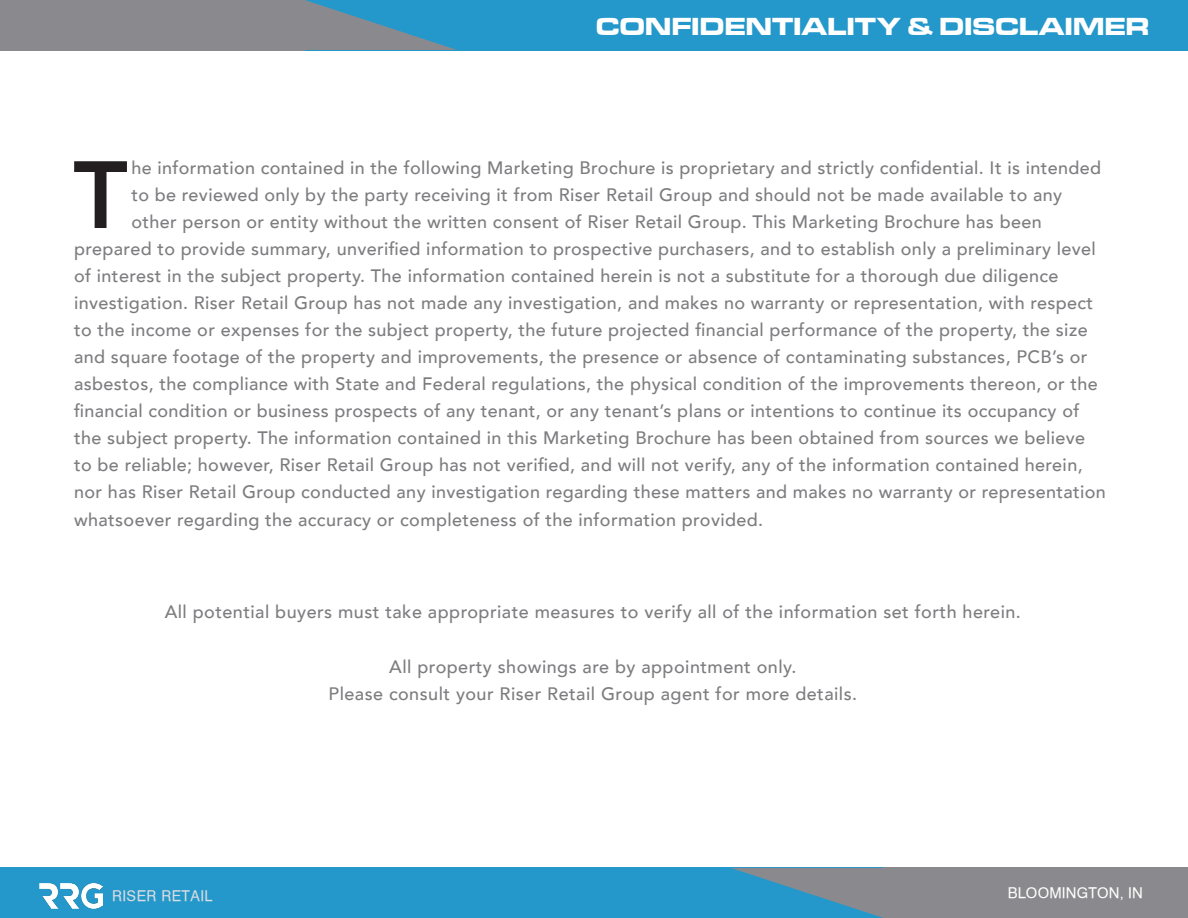
<style>
.page{position:relative;width:1188px;height:918px;background:#fff}
.page>*{position:absolute;margin:0;border:0;box-sizing:border-box;transform-origin:0 0}
.t1{font:800 94.2px "Avenir";color:#231f20}
.t2{font:25.5px "Microgramma D Bold Exte";letter-spacing:.02em;color:#fff}
.t3{font:500 18px "Avenir";letter-spacing:.02em;color:#7d7d80}
.t4{font:15px "Geneva";letter-spacing:.01em;color:#fff}
.t5{font:15px "Geneva";letter-spacing:.025em;color:#dcdddf}
</style>
<div class="page">
<div style="left:0;top:868px;width:933px;height:50px;background:#2498cb"></div>
<div style="left:883px;top:868px;width:305px;height:50px;background:#8a8a8e"></div>
<svg style="left:731px;top:868px;width:152px;height:50px"></svg>
<img style="left:39px;top:884px;width:63px;height:25px">
<div style="left:255px;top:0;width:933px;height:50px;background:#2498cb"></div>
<div style="left:0;top:0;width:305px;height:50px;background:#8a8a8e"></div>
<svg style="left:305px;top:0;width:152px;height:50px"></svg>
<p class="t2" style="left:596px;top:9px;width:554px">CONFIDENTIALITY &amp; DISCLAIMER</p>
<p class="t1" style="left:74px;top:122px;width:56px">T</p>
<p class="t3" style="left:131px;top:152px;width:971px">he information contained in the following Marketing Brochure is proprietary and strictly confidential. It is intended</p>
<p class="t3" style="left:131px;top:179px;width:932px">to be reviewed only by the party receiving it from Riser Retail Group and should not be made available to any</p>
<p class="t3" style="left:131px;top:206px;width:912px">other person or entity without the written consent of Riser Retail Group. This Marketing Brochure has been</p>
<p class="t3" style="left:74px;top:233px;width:1023px">prepared to provide summary, unverified information to prospective purchasers, and to establish only a preliminary level</p>
<p class="t3" style="left:74px;top:260px;width:986px">of interest in the subject property. The information contained herein is not a substitute for a thorough due diligence</p>
<p class="t3" style="left:74px;top:287px;width:1021px">investigation. Riser Retail Group has not made any investigation, and makes no warranty or representation, with respect</p>
<p class="t3" style="left:74px;top:314px;width:1015px">to the income or expenses for the subject property, the future projected financial performance of the property, the size</p>
<p class="t3" style="left:74px;top:341px;width:1015px">and square footage of the property and improvements, the presence or absence of contaminating substances, PCB’s or</p>
<p class="t3" style="left:74px;top:368px;width:1025px">asbestos, the compliance with State and Federal regulations, the physical condition of the improvements thereon, or the</p>
<p class="t3" style="left:74px;top:395px;width:1007px">financial condition or business prospects of any tenant, or any tenant’s plans or intentions to continue its occupancy of</p>
<p class="t3" style="left:74px;top:422px;width:1013px">the subject property. The information contained in this Marketing Brochure has been obtained from sources we believe</p>
<p class="t3" style="left:74px;top:449px;width:1010px">to be reliable; however, Riser Retail Group has not verified, and will not verify, any of the information contained herein,</p>
<p class="t3" style="left:74px;top:476px;width:1033px">nor has Riser Retail Group conducted any investigation regarding these matters and makes no warranty or representation</p>
<p class="t3" style="left:74px;top:505px;width:690px">whatsoever regarding the accuracy or completeness of the information provided.</p>
<p class="t3" style="left:165px;top:596px;width:858px">All potential buyers must take appropriate measures to verify all of the information set forth herein.</p>
<p class="t3" style="left:389px;top:652px;width:409px">All property showings are by appointment only.</p>
<p class="t3" style="left:329px;top:679px;width:530px">Please consult your Riser Retail Group agent for more details.</p>
<p class="t5" style="left:112px;top:887px;width:102px">RISER RETAIL</p>
<p class="t4" style="left:1008px;top:883px;width:137px">BLOOMINGTON, IN</p>
</div>
